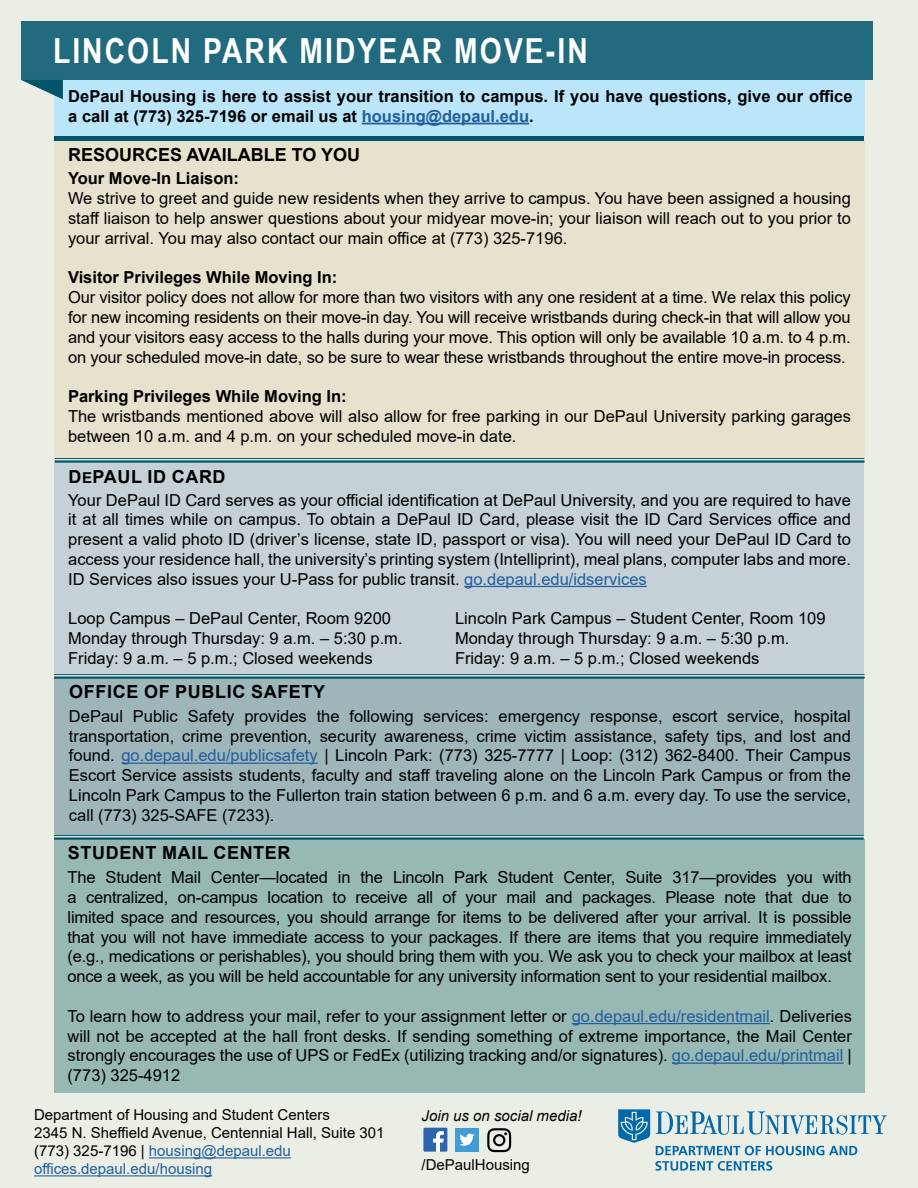
<style>
.page{position:relative;width:918px;height:1188px;background:#ebeee5}
.page>*{position:absolute;margin:0;border:0;box-sizing:border-box;transform-origin:0 0}
.t1{font:700 34.5px "Arial Narrow";letter-spacing:.06em;color:#fff}
.t2{font:700 18px "Arial";letter-spacing:.035em;color:#000}
.t3{font:700 18px "Arial";color:#000}
.t4{font:16.5px/19.8px "Arial";color:#000;text-align:justify}
.t5{font:700 16.5px/19.8px "Arial";color:#000}
.t6{font:15px/18px "Arial";color:#000}
.t7{font:italic 15px "Arial";color:#000}
.s1{color:#215e9e}
.s2{font-size:15px}
</style>
<div class="page">
<div style="left:54px;top:78px;width:811px;height:58px;background:#bbe6fa"></div>
<div style="left:54px;top:679px;width:810px;height:156px;background:#9eb5ba"></div>
<div style="left:21px;top:22px;width:852px;height:58px;background:#226b7f"></div>
<svg style="left:21px;top:80px;width:42px;height:19px"></svg>
<div style="left:54px;top:140px;width:810px;height:318px;background:#e7e2ce"></div>
<hr style="left:54px;top:136px;width:810px;height:4px;background:#005568">
<div style="left:54px;top:462px;width:810px;height:212px;background:#c5d1d7"></div>
<hr style="left:464px;top:586px;width:183px;height:1px;background:#215e9e">
<hr style="left:121px;top:763px;width:197px;height:1px;background:#215e9e">
<svg style="left:618px;top:1109px;width:269px;height:46px"></svg>
<svg style="left:655px;top:1161px;width:117px;height:10px"></svg>
<hr style="left:55px;top:458px;width:809px;height:1px;background:#005568">
<hr style="left:55px;top:460px;width:809px;height:3px;background:#005568">
<div style="left:54px;top:840px;width:811px;height:253px;background:#98b8b3"></div>
<hr style="left:572px;top:1023px;width:198px;height:1px;background:#215e9e">
<hr style="left:672px;top:1063px;width:172px;height:1px;background:#215e9e">
<hr style="left:362px;top:123px;width:167px;height:1px;background:#215e9e">
<hr style="left:54px;top:835px;width:810px;height:1px;background:#005568">
<hr style="left:54px;top:837px;width:810px;height:3px;background:#005568">
<hr style="left:54px;top:674px;width:811px;height:1px;background:#005568">
<hr style="left:54px;top:676px;width:811px;height:3px;background:#005568">
<hr style="left:149px;top:1157px;width:142px;height:1px;background:#215e9e">
<hr style="left:34px;top:1175px;width:178px;height:1px;background:#215e9e">
<svg style="left:423px;top:1128px;width:24px;height:24px"></svg>
<div style="left:455px;top:1128px;width:24px;height:24px;background:#429cd6"></div>
<svg style="left:459px;top:1134px;width:15px;height:12px"></svg>
<svg style="left:487px;top:1128px;width:24px;height:24px"></svg>
<h1 class="t1" style="left:53px;top:25px;width:536px">LINCOLN PARK MIDYEAR MOVE-IN</h1>
<p class="t5" style="left:68px;top:87px;width:786px">DePaul Housing is here to assist your transition to campus. If you have questions, give our office a call at (773) 325-7196 or email us at <span class="s1">housing@depaul.edu</span>.</p>
<p class="t3" style="left:68px;top:142px;width:294px">RESOURCES AVAILABLE TO YOU</p>
<p class="t5" style="left:68px;top:169px;width:173px">Your Move-In Liaison:</p>
<p class="t4" style="left:68px;top:188px;width:784px">We strive to greet and guide new residents when they arrive to campus. You have been assigned a housing staff liaison to help answer questions about your midyear move-in; your liaison will reach out to you prior to your arrival. You may also contact our main office at (773) 325-7196.</p>
<p class="t5" style="left:68px;top:268px;width:271px">Visitor Privileges While Moving In:</p>
<p class="t4" style="left:68px;top:287px;width:784px">Our visitor policy does not allow for more than two visitors with any one resident at a time. We relax this policy for new incoming residents on their move-in day. You will receive wristbands during check-in that will allow you and your visitors easy access to the halls during your move. This option will only be available 10 a.m. to 4 p.m. on your scheduled move-in date, so be sure to wear these wristbands throughout the entire move-in process.</p>
<p class="t5" style="left:68px;top:387px;width:280px">Parking Privileges While Moving In:</p>
<p class="t4" style="left:68px;top:406px;width:784px">The wristbands mentioned above will also allow for free parking in our DePaul University parking garages between 10 a.m. and 4 p.m. on your scheduled move-in date.</p>
<p class="t2" style="left:68px;top:464px;width:159px">D<span class="s2">E</span>PAUL ID CARD</p>
<p class="t4" style="left:68px;top:490px;width:784px">Your DePaul ID Card serves as your official identification at DePaul University, and you are required to have it at all times while on campus. To obtain a DePaul ID Card, please visit the ID Card Services office and present a valid photo ID (driver’s license, state ID, passport or visa). You will need your DePaul ID Card to access your residence hall, the university’s printing system (Intelliprint), meal plans, computer labs and more.<br>ID Services also issues your U-Pass for public transit. <span class="s1">go.depaul.edu/idservices</span></p>
<p class="t4" style="left:68px;top:609px;width:336px;text-align:left">Loop Campus – DePaul Center, Room 9200<br>Monday through Thursday: 9 a.m. – 5:30 p.m.<br>Friday: 9 a.m. – 5 p.m.; Closed weekends</p>
<p class="t4" style="left:455px;top:609px;width:372px;text-align:left">Lincoln Park Campus – Student Center, Room 109<br>Monday through Thursday: 9 a.m. – 5:30 p.m.<br>Friday: 9 a.m. – 5 p.m.; Closed weekends</p>
<p class="t2" style="left:69px;top:679px;width:257px">OFFICE OF PUBLIC SAFETY</p>
<p class="t4" style="left:69px;top:706px;width:784px">DePaul Public Safety provides the following services: emergency response, escort service, hospital transportation, crime prevention, security awareness, crime victim assistance, safety tips, and lost and found. <span class="s1">go.depaul.edu/publicsafety</span> | Lincoln Park: (773) 325-7777 | Loop: (312) 362-8400. Their Campus Escort Service assists students, faculty and staff traveling alone on the Lincoln Park Campus or from the Lincoln Park Campus to the Fullerton train station between 6 p.m. and 6 a.m. every day. To use the service, call (773) 325-SAFE (7233).</p>
<p class="t2" style="left:68px;top:840px;width:224px">STUDENT MAIL CENTER</p>
<p class="t4" style="left:68px;top:867px;width:786px">The Student Mail Center—located in the Lincoln Park Student Center, Suite 317—provides you with a centralized, on-campus location to receive all of your mail and packages. Please note that due to limited space and resources, you should arrange for items to be delivered after your arrival. It is possible that you will not have immediate access to your packages. If there are items that you require immediately (e.g., medications or perishables), you should bring them with you. We ask you to check your mailbox at least once a week, as you will be held accountable for any university information sent to your residential mailbox.</p>
<p class="t4" style="left:67px;top:1006px;width:786px">To learn how to address your mail, refer to your assignment letter or <span class="s1">go.depaul.edu/residentmail</span>. Deliveries will not be accepted at the hall front desks. If sending something of extreme importance, the Mail Center strongly encourages the use of UPS or FedEx (utilizing tracking and/or signatures). <span class="s1">go.depaul.edu/printmail</span> | (773) 325-4912</p>
<p class="t6" style="left:34px;top:1106px;width:352px">Department of Housing and Student Centers<br>2345 N. Sheffield Avenue, Centennial Hall, Suite 301 (773) 325-7196 | <span class="s1">housing@depaul.edu offices.depaul.edu/housing</span></p>
<p class="t7" style="left:422px;top:1106px;width:162px">Join us on social media!</p>
<p class="t6" style="left:422px;top:1156px;width:110px">/DePaulHousing</p>
</div>
